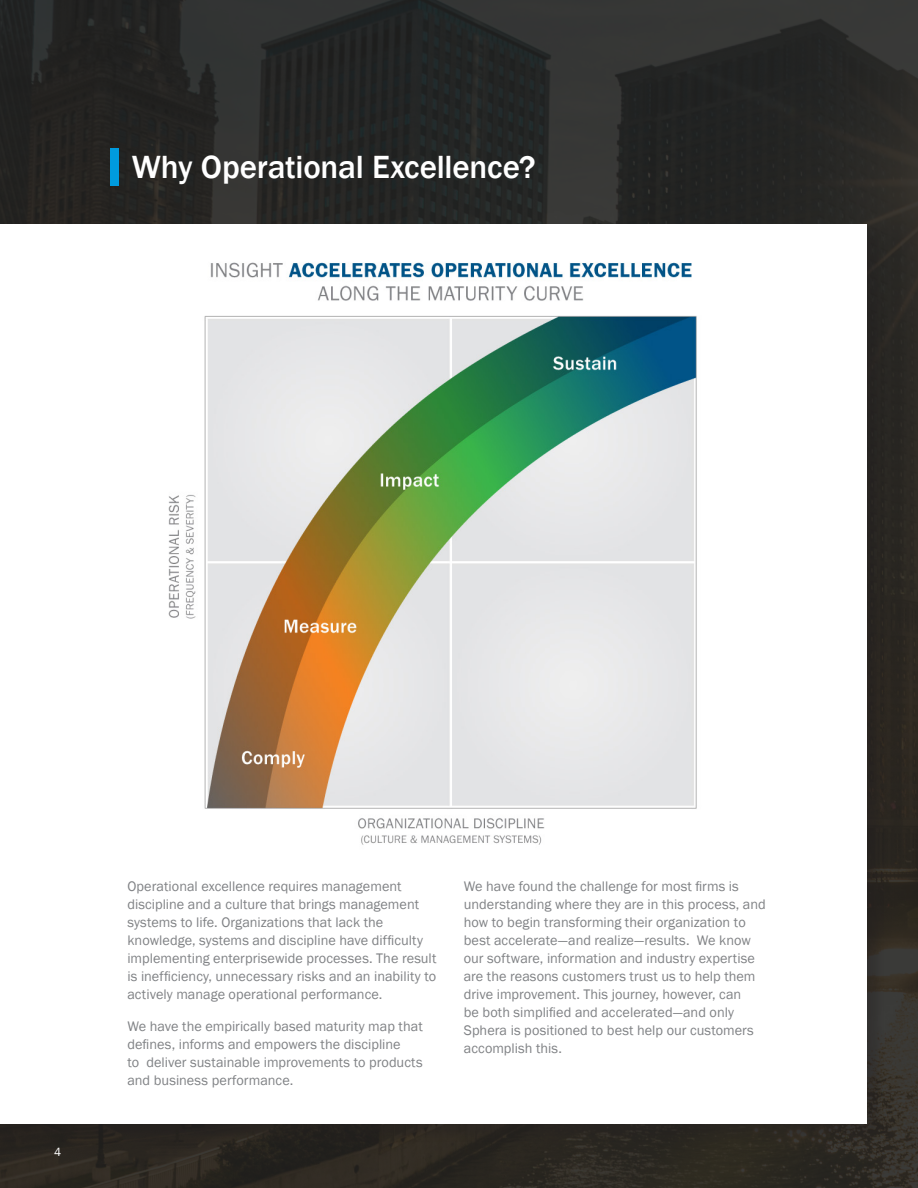
<style>
.page{position:relative;width:918px;height:1188px;background:#fff}
.page>*{position:absolute;margin:0;border:0;box-sizing:border-box;transform-origin:0 0}
.t1{font:500 33px "Franklin Gothic";letter-spacing:-.005em;color:#fff}
.Body{font:14.25px/18px "Franklin Gothic";color:#808285}
.Title_left{font:12px "Franklin Gothic";color:#fff}
</style>
<div class="page">
<img style="left:0;top:0;width:918px;height:1188px">
<div style="left:0;top:227px;width:885px;height:916px;background:#231f20"></div>
<div style="left:0;top:225px;width:866px;height:899px;background:#fff"></div>
<img style="left:168px;top:262px;width:529px;height:583px">
<div style="left:110px;top:148px;width:9px;height:38px;background:#009bde"></div>
<p class="t1" style="left:132px;top:147px;width:406px">Why Operational Excellence?</p>
<p class="Title_left" style="left:54px;top:1144px;width:9px">4</p>
<p class="Body" style="left:127px;top:878px;width:310px">Operational excellence requires management discipline and a culture that brings management systems to life. Organizations that lack the knowledge, systems and discipline have difficulty implementing enterprisewide processes. The result is inefficiency, unnecessary risks and an inability to actively manage operational performance.</p>
<p class="Body" style="left:127px;top:1018px;width:297px">We have the empirically based maturity map that defines, informs and empowers the discipline<br>to deliver sustainable improvements to products and business performance.</p>
<p class="Body" style="left:464px;top:878px;width:303px">We have found the challenge for most firms is understanding where they are in this process, and how to begin transforming their organization to best accelerate—and realize—results. We know our software, information and industry expertise are the reasons customers trust us to help them drive improvement. This journey, however, can<br>be both simplified and accelerated—and only Sphera is positioned to best help our customers accomplish this.</p>
</div>
